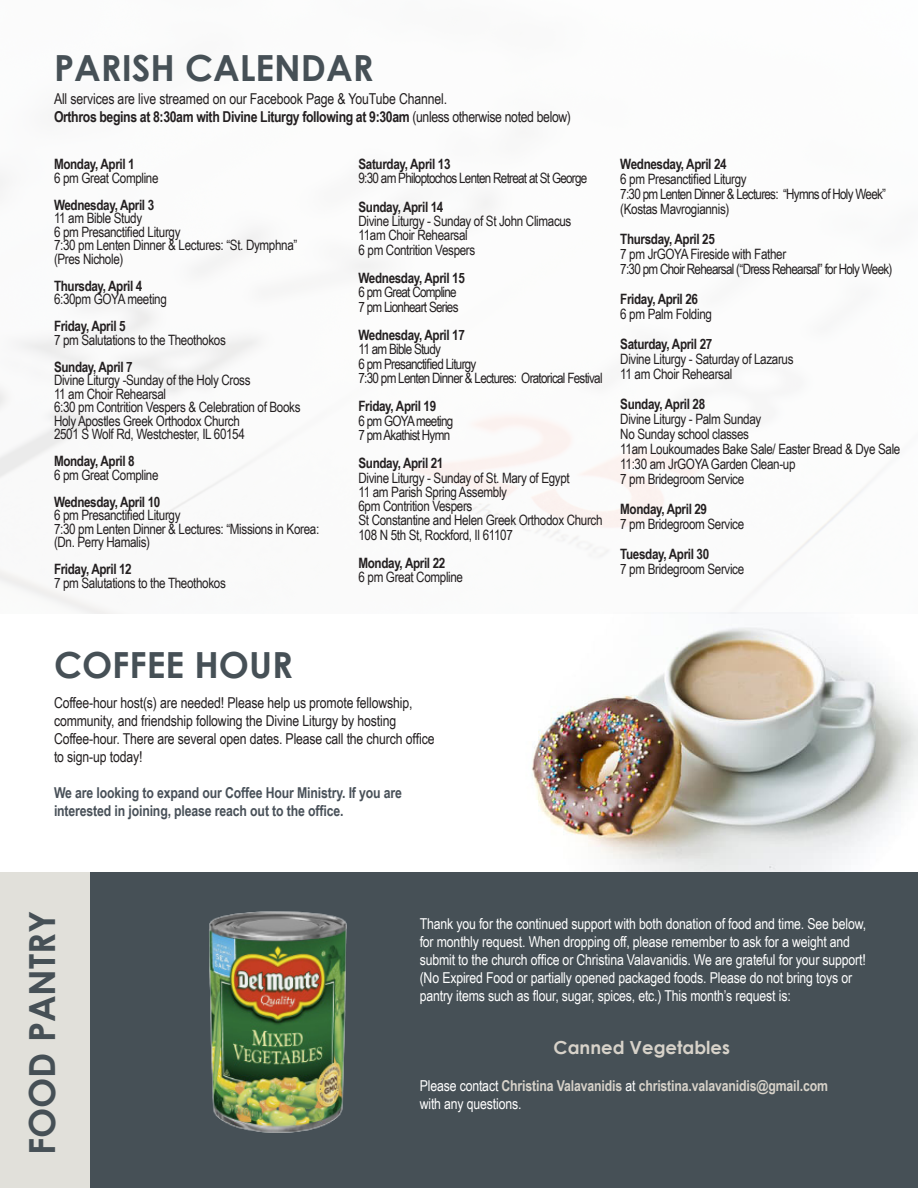
<style>
.page{position:relative;width:918px;height:1188px;background:#fff}
.page>*{position:absolute;margin:0;border:0;box-sizing:border-box;transform-origin:0 0}
.t1{font:700 36px "Century Gothic";color:#465056}
.t2{font:700 18px "Century Gothic";color:#d7d2c9}
.t3{font:15px/18px "Arial Narrow";letter-spacing:-.01em;color:#fff}
.t4{font:15px/18px "Arial Narrow";letter-spacing:-.01em;color:#231f20}
.t5{font:700 15px/18px "Arial Narrow";letter-spacing:-.01em;color:#495159}
.t6{font:700 15px/18px "Arial Narrow";letter-spacing:-.01em;color:#d7d2c9}
.t7{font:700 15px "Arial Narrow";letter-spacing:-.025em;color:#231f20}
.t8{font:14.25px/13.5px "Arial Narrow";letter-spacing:-.025em;color:#231f20}
.t9{font:700 14.25px "Arial Narrow";letter-spacing:-.025em;color:#231f20}
.t10{font:14.25px/15px "Arial Narrow";letter-spacing:-.05em;color:#231f20}
.s1{font-weight:400}
.s2{font-weight:400;color:#fff}
</style>
<div class="page">
<img style="left:532px;top:613px;width:386px;height:259px">
<div style="left:90px;top:872px;width:828px;height:316px;background:#465056"></div>
<div style="left:0;top:872px;width:90px;height:315px;background:#e1e0da"></div>
<img style="left:209px;top:911px;width:138px;height:222px">
<p class="t1" style="left:54px;top:41px;width:321px">PARISH CALENDAR</p>
<p class="t4" style="left:54px;top:89px;width:395px">All services are live streamed on our Facebook Page &amp; YouTube Channel.</p>
<p class="t7" style="left:54px;top:106px;width:519px">Orthros begins at 8:30am with Divine Liturgy following at 9:30am <span class="s1">(unless otherwise noted below)</span></p>
<p class="t9" style="left:54px;top:153px;width:82px">Monday, April 1</p>
<p class="t8" style="left:54px;top:170px;width:106px">6 pm Great Compline</p>
<p class="t9" style="left:54px;top:194px;width:102px">Wednesday, April 3</p>
<p class="t8" style="left:54px;top:211px;width:90px">11 am Bible Study</p>
<p class="t8" style="left:54px;top:224px;width:128px">6 pm Presanctified Liturgy</p>
<p class="t8" style="left:54px;top:238px;width:245px">7:30 pm Lenten Dinner &amp; Lectures: “St. Dymphna” (Pres Nichole)</p>
<p class="t9" style="left:54px;top:275px;width:90px">Thursday, April 4</p>
<p class="t8" style="left:54px;top:292px;width:114px">6:30pm GOYA meeting</p>
<p class="t9" style="left:54px;top:315px;width:73px">Friday, April 5</p>
<p class="t8" style="left:54px;top:332px;width:173px">7 pm Salutations to the Theothokos</p>
<p class="t9" style="left:54px;top:356px;width:80px">Sunday, April 7</p>
<p class="t8" style="left:54px;top:373px;width:198px">Divine Liturgy -Sunday of the Holy Cross</p>
<p class="t8" style="left:54px;top:386px;width:114px">11 am Choir Rehearsal</p>
<p class="t8" style="left:54px;top:400px;width:248px">6:30 pm Contrition Vespers &amp; Celebration of Books</p>
<p class="t8" style="left:54px;top:413px;width:187px">Holy Apostles Greek Orthodox Church</p>
<p class="t8" style="left:54px;top:427px;width:192px">2501 S Wolf Rd, Westchester, IL 60154</p>
<p class="t9" style="left:54px;top:450px;width:82px">Monday, April 8</p>
<p class="t8" style="left:54px;top:467px;width:106px">6 pm Great Compline</p>
<p class="t9" style="left:54px;top:491px;width:108px">Wednesday, April 10</p>
<p class="t8" style="left:54px;top:508px;width:128px">6 pm Presanctified Liturgy</p>
<p class="t8" style="left:54px;top:521px;width:267px">7:30 pm Lenten Dinner &amp; Lectures: “Missions in Korea:</p>
<p class="t8" style="left:54px;top:535px;width:98px">(Dn. Perry Hamalis)</p>
<p class="t9" style="left:54px;top:558px;width:79px">Friday, April 12</p>
<p class="t8" style="left:54px;top:575px;width:173px">7 pm Salutations to the Theothokos</p>
<p class="t9" style="left:358px;top:153px;width:94px">Saturday, April 13</p>
<p class="t10" style="left:358px;top:170px;width:230px">9:30 am Philoptochos Lenten Retreat at St George</p>
<p class="t9" style="left:358px;top:196px;width:86px">Sunday, April 14</p>
<p class="t8" style="left:358px;top:214px;width:214px">Divine Liturgy - Sunday of St John Climacus</p>
<p class="t8" style="left:358px;top:228px;width:111px">11am Choir Rehearsal</p>
<p class="t8" style="left:358px;top:242px;width:118px">6 pm Contrition Vespers</p>
<p class="t9" style="left:358px;top:267px;width:108px">Wednesday, April 15</p>
<p class="t10" style="left:358px;top:284px;width:100px">6 pm Great Compline</p>
<p class="t10" style="left:358px;top:298px;width:102px">7 pm Lionheart Series</p>
<p class="t9" style="left:358px;top:324px;width:108px">Wednesday, April 17</p>
<p class="t10" style="left:358px;top:341px;width:84px">11 am Bible Study</p>
<p class="t10" style="left:358px;top:355px;width:119px">6 pm Presanctified Liturgy</p>
<p class="t10" style="left:358px;top:370px;width:246px">7:30 pm Lenten Dinner &amp; Lectures: Oratorical Festival</p>
<p class="t9" style="left:358px;top:395px;width:79px">Friday, April 19</p>
<p class="t10" style="left:358px;top:412px;width:96px">6 pm GOYA meeting</p>
<p class="t10" style="left:358px;top:427px;width:93px">7 pm Akathist Hymn</p>
<p class="t9" style="left:358px;top:452px;width:86px">Sunday, April 21</p>
<p class="t8" style="left:358px;top:470px;width:213px">Divine Liturgy - Sunday of St. Mary of Egypt</p>
<p class="t8" style="left:358px;top:484px;width:150px">11 am Parish Spring Assembly</p>
<p class="t8" style="left:358px;top:499px;width:115px">6pm Contrition Vespers</p>
<p class="t8" style="left:358px;top:513px;width:246px">St Constantine and Helen Greek Orthodox Church</p>
<p class="t8" style="left:358px;top:527px;width:156px">108 N 5th St, Rockford, Il 61107</p>
<p class="t9" style="left:358px;top:552px;width:88px">Monday, April 22</p>
<p class="t8" style="left:358px;top:570px;width:106px">6 pm Great Compline</p>
<p class="t9" style="left:620px;top:153px;width:108px">Wednesday, April 24</p>
<p class="t8" style="left:620px;top:172px;width:128px">6 pm Presanctified Liturgy</p>
<p class="t10" style="left:620px;top:186px;width:267px">7:30 pm Lenten Dinner &amp; Lectures: “Hymns of Holy Week” (Kostas Mavrogiannis)</p>
<p class="t9" style="left:620px;top:228px;width:96px">Thursday, April 25</p>
<p class="t8" style="left:620px;top:247px;width:168px">7 pm JrGOYA Fireside with Father</p>
<p class="t10" style="left:620px;top:261px;width:274px">7:30 pm Choir Rehearsal (“Dress Rehearsal” for Holy Week)</p>
<p class="t9" style="left:620px;top:288px;width:79px">Friday, April 26</p>
<p class="t8" style="left:620px;top:307px;width:93px">6 pm Palm Folding</p>
<p class="t9" style="left:620px;top:333px;width:94px">Saturday, April 27</p>
<p class="t8" style="left:620px;top:352px;width:175px">Divine Liturgy - Saturday of Lazarus</p>
<p class="t8" style="left:620px;top:367px;width:114px">11 am Choir Rehearsal</p>
<p class="t9" style="left:620px;top:393px;width:86px">Sunday, April 28</p>
<p class="t8" style="left:620px;top:412px;width:143px">Divine Liturgy - Palm Sunday</p>
<p class="t8" style="left:620px;top:427px;width:130px">No Sunday school classes</p>
<p class="t8" style="left:620px;top:442px;width:282px">11am Loukoumades Bake Sale/ Easter Bread &amp; Dye Sale</p>
<p class="t8" style="left:620px;top:457px;width:177px">11:30 am JrGOYA Garden Clean-up</p>
<p class="t8" style="left:620px;top:472px;width:125px">7 pm Bridegroom Service</p>
<p class="t9" style="left:620px;top:498px;width:88px">Monday, April 29</p>
<p class="t8" style="left:620px;top:517px;width:125px">7 pm Bridegroom Service</p>
<p class="t9" style="left:620px;top:543px;width:90px">Tuesday, April 30</p>
<p class="t8" style="left:620px;top:562px;width:125px">7 pm Bridegroom Service</p>
<p class="t1" style="left:54px;top:638px;width:241px">COFFEE HOUR</p>
<p class="t4" style="left:54px;top:694px;width:382px">Coffee-hour host(s) are needed! Please help us promote fellowship, community, and friendship following the Divine Liturgy by hosting Coffee-hour. There are several open dates. Please call the church office to sign-up today!</p>
<p class="t5" style="left:54px;top:783px;width:350px">We are looking to expand our Coffee Hour Ministry. If you are interested in joining, please reach out to the office.</p>
<p class="t1" style="left:15px;top:1155px;width:246px;rotate:-90deg">FOOD PANTRY</p>
<p class="t3" style="left:420px;top:914px;width:448px">Thank you for the continued support with both donation of food and time. See below, for monthly request. When dropping off, please remember to ask for a weight and submit to the church office or Christina Valavanidis. We are grateful for your support! (No Expired Food or partially opened packaged foods. Please do not bring toys or pantry items such as flour, sugar, spices, etc.) This month’s request is:</p>
<p class="t2" style="left:554px;top:1034px;width:178px">Canned Vegetables</p>
<p class="t6" style="left:420px;top:1076px;width:410px"><span class="s2">Please contact</span> Christina Valavanidis <span class="s2">at</span> christina.valavanidis@gmail.com <span class="s2">with any questions.</span></p>
</div>
